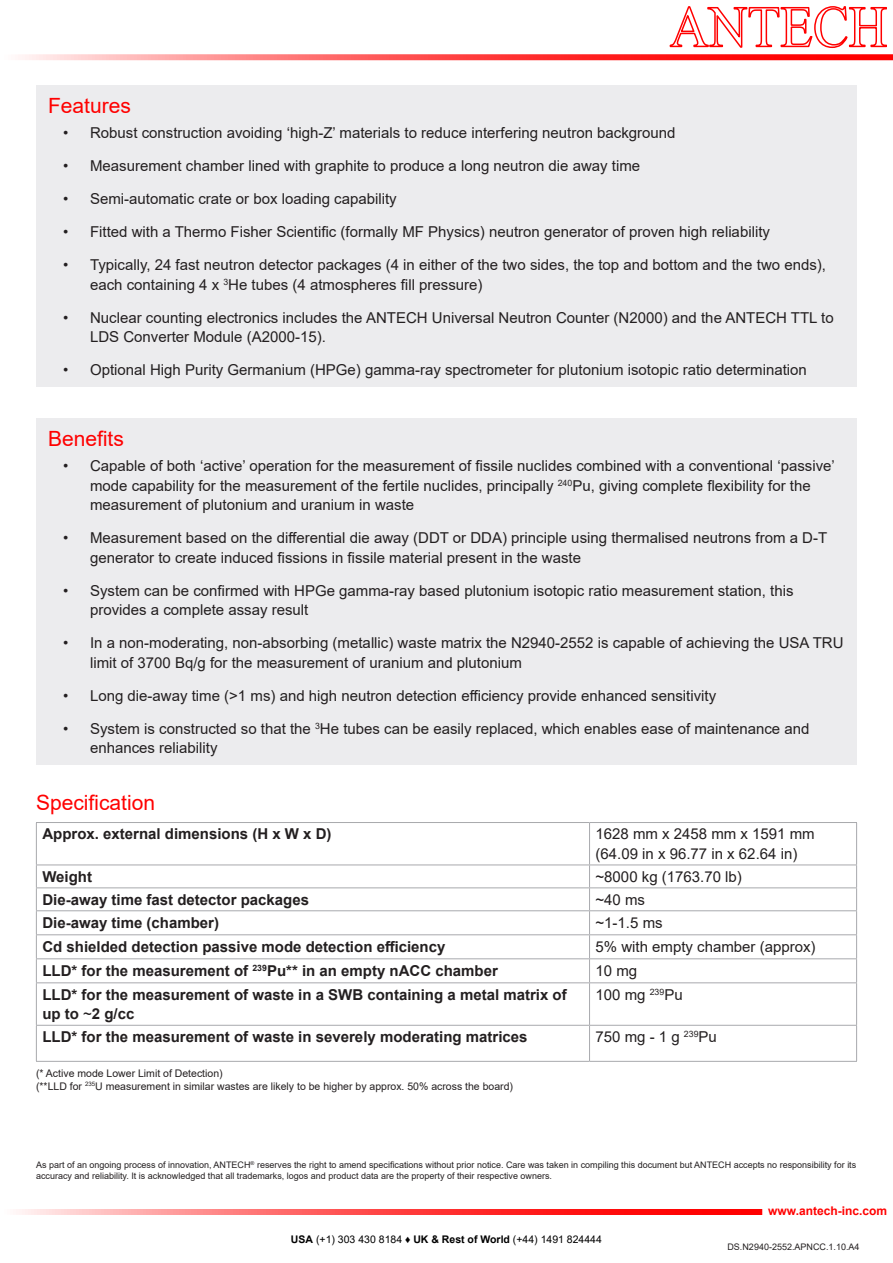
<style>
.page{position:relative;width:893px;height:1263px;background:#fff}
.page>*{position:absolute;margin:0;border:0;box-sizing:border-box;transform-origin:0 0}
.t1{font:21px "Arial";color:#f00}
.t2{font:15px/19.5px "Arial";color:#231f20}
.t3{font:700 15px/19.5px "Arial";color:#231f20}
.t4{font:700 12px "Arial";color:#f00}
.t5{font:10.5px "Arial";color:#231f20}
.t6{font:10.5px "Arial";color:#000}
.t7{font:9px/10.8px "Arial";color:#231f20}
.s1{font-weight:400}
.s2{font-weight:700}
</style>
<div class="page">
<svg style="left:19px;top:1209px;width:743px;height:6px;background:#ff5454"></svg>
<svg style="left:22px;top:54px;width:871px;height:6px;background:#ff5a5a"></svg>
<svg style="left:669px;top:6px;width:218px;height:42px"></svg>
<div style="left:36px;top:86px;width:821px;height:301px;background:#ececee"></div>
<div style="left:36px;top:418px;width:821px;height:347px;background:#ececee"></div>
<hr style="left:36px;top:822px;width:554px;height:1px;background:#a8a9ad">
<hr style="left:36px;top:823px;width:1px;height:41px;background:#a8a9ad">
<hr style="left:590px;top:822px;width:267px;height:1px;background:#a8a9ad">
<hr style="left:589px;top:823px;width:1px;height:41px;background:#a8a9ad">
<hr style="left:856px;top:823px;width:1px;height:41px;background:#a8a9ad">
<hr style="left:36px;top:864px;width:554px;height:1px;background:#a8a9ad">
<hr style="left:590px;top:864px;width:267px;height:1px;background:#a8a9ad">
<hr style="left:36px;top:887px;width:554px;height:1px;background:#a8a9ad">
<hr style="left:590px;top:887px;width:267px;height:1px;background:#a8a9ad">
<hr style="left:36px;top:910px;width:554px;height:1px;background:#a8a9ad">
<hr style="left:590px;top:910px;width:267px;height:1px;background:#a8a9ad">
<hr style="left:36px;top:934px;width:554px;height:1px;background:#a8a9ad">
<hr style="left:590px;top:934px;width:267px;height:1px;background:#a8a9ad">
<hr style="left:36px;top:958px;width:554px;height:1px;background:#a8a9ad">
<svg style="left:36px;top:865px;width:1px;height:117px"></svg>
<hr style="left:590px;top:958px;width:267px;height:1px;background:#a8a9ad">
<svg style="left:589px;top:865px;width:1px;height:117px"></svg>
<svg style="left:856px;top:865px;width:1px;height:117px"></svg>
<hr style="left:36px;top:982px;width:554px;height:1px;background:#a8a9ad">
<hr style="left:36px;top:983px;width:1px;height:42px;background:#a8a9ad">
<hr style="left:590px;top:982px;width:267px;height:1px;background:#a8a9ad">
<hr style="left:589px;top:983px;width:1px;height:42px;background:#a8a9ad">
<hr style="left:856px;top:983px;width:1px;height:42px;background:#a8a9ad">
<hr style="left:36px;top:1025px;width:554px;height:1px;background:#a8a9ad">
<hr style="left:36px;top:1026px;width:1px;height:35px;background:#a8a9ad">
<hr style="left:590px;top:1025px;width:267px;height:1px;background:#a8a9ad">
<hr style="left:589px;top:1026px;width:1px;height:35px;background:#a8a9ad">
<hr style="left:856px;top:1026px;width:1px;height:35px;background:#a8a9ad">
<hr style="left:36px;top:1061px;width:554px;height:1px;background:#a8a9ad">
<hr style="left:590px;top:1061px;width:267px;height:1px;background:#a8a9ad">
<p class="t1" style="left:48px;top:91px;width:84px">Features</p>
<p class="t2" style="left:63px;top:123px;width:614px">• Robust construction avoiding ‘high-Z’ materials to reduce interfering neutron background</p>
<p class="t2" style="left:63px;top:156px;width:579px">• Measurement chamber lined with graphite to produce a long neutron die away time</p>
<p class="t2" style="left:63px;top:189px;width:335px">• Semi-automatic crate or box loading capability</p>
<p class="t2" style="left:63px;top:222px;width:708px">• Fitted with a Thermo Fisher Scientific (formally MF Physics) neutron generator of proven high reliability</p>
<p class="t2" style="left:90px;top:255px;width:737px;text-indent:-27px">• Typically, 24 fast neutron detector packages (4 in either of the two sides, the top and bottom and the two ends), each containing 4 x <sup>3</sup>He tubes (4 atmospheres fill pressure)</p>
<p class="t2" style="left:90px;top:308px;width:745px;text-indent:-27px">• Nuclear counting electronics includes the ANTECH Universal Neutron Counter (N2000) and the ANTECH TTL to<br>LDS Converter Module (A2000-15).</p>
<p class="t2" style="left:63px;top:360px;width:745px">• Optional High Purity Germanium (HPGe) gamma-ray spectrometer for plutonium isotopic ratio determination</p>
<p class="t1" style="left:48px;top:424px;width:77px">Benefits</p>
<p class="t2" style="left:90px;top:456px;width:746px;text-indent:-27px">• Capable of both ‘active’ operation for the measurement of fissile nuclides combined with a conventional ‘passive’ mode capability for the measurement of the fertile nuclides, principally <sup>240</sup>Pu, giving complete flexibility for the measurement of plutonium and uranium in waste</p>
<p class="t2" style="left:90px;top:528px;width:739px;text-indent:-27px">• Measurement based on the differential die away (DDT or DDA) principle using thermalised neutrons from a D-T generator to create induced fissions in fissile material present in the waste</p>
<p class="t2" style="left:90px;top:580px;width:705px;text-indent:-27px">• System can be confirmed with HPGe gamma-ray based plutonium isotopic ratio measurement station, this provides a complete assay result</p>
<p class="t2" style="left:90px;top:633px;width:755px;text-indent:-27px">• In a non-moderating, non-absorbing (metallic) waste matrix the N2940-2552 is capable of achieving the USA TRU limit of 3700 Bq/g for the measurement of uranium and plutonium</p>
<p class="t2" style="left:63px;top:685px;width:655px">• Long die-away time (&gt;1 ms) and high neutron detection efficiency provide enhanced sensitivity</p>
<p class="t2" style="left:90px;top:718px;width:721px;text-indent:-27px">• System is constructed so that the <sup>3</sup>He tubes can be easily replaced, which enables ease of maintenance and enhances reliability</p>
<p class="t1" style="left:36px;top:788px;width:121px">Specification</p>
<p class="t3" style="left:42px;top:824px;width:291px">Approx. external dimensions (H x W x D)</p>
<p class="t2" style="left:596px;top:824px;width:221px">1628 mm x 2458 mm x 1591 mm</p>
<p class="t2" style="left:596px;top:844px;width:203px">(64.09 in x 96.77 in x 62.64 in)</p>
<p class="t3" style="left:42px;top:867px;width:51px">Weight</p>
<p class="t2" style="left:596px;top:867px;width:148px">~8000 kg (1763.70 lb)</p>
<p class="t3" style="left:42px;top:890px;width:268px">Die-away time fast detector packages</p>
<p class="t2" style="left:596px;top:890px;width:51px">~40 ms</p>
<p class="t3" style="left:42px;top:913px;width:178px">Die-away time (chamber)</p>
<p class="t2" style="left:596px;top:912px;width:69px">~1-1.5 ms</p>
<p class="t3" style="left:42px;top:937px;width:405px">Cd shielded detection passive mode detection efficiency</p>
<p class="t2" style="left:596px;top:937px;width:222px">5% with empty chamber (approx)</p>
<p class="t3" style="left:42px;top:961px;width:457px">LLD* for the measurement of <sup>239</sup>Pu** in an empty nACC chamber</p>
<p class="t2" style="left:596px;top:961px;width:43px">10 mg</p>
<p class="t3" style="left:42px;top:985px;width:526px">LLD* for the measurement of waste in a SWB containing a metal matrix of up to <span class="s1">~</span>2 g/cc</p>
<p class="t2" style="left:596px;top:985px;width:89px">100 mg <sup>239</sup>Pu</p>
<p class="t3" style="left:42px;top:1027px;width:487px">LLD* for the measurement of waste in severely moderating matrices</p>
<p class="t2" style="left:596px;top:1027px;width:123px">750 mg - 1 g <sup>239</sup>Pu</p>
<p class="t5" style="left:36px;top:1066px;width:188px">(* Active mode Lower Limit of Detection)</p>
<p class="t5" style="left:36px;top:1079px;width:479px">(**LLD for <sup>235</sup>U measurement in similar wastes are likely to be higher by approx. 50% across the board)</p>
<p class="t7" style="left:36px;top:1160px;width:822px">As part of an ongoing process of innovation, ANTECH<sup>®</sup> reserves the right to amend specifications without prior notice. Care was taken in compiling this document but ANTECH accepts no responsibility for its accuracy and reliability. It is acknowledged that all trademarks, logos and product data are the property of their respective owners.</p>
<p class="t6" style="left:291px;top:1232px;width:312px"><span class="s2">USA</span> (+1) 303 430 8184 ♦ <span class="s2">UK &amp; Rest of World</span> (+44) 1491 824444</p>
<p class="t4" style="left:768px;top:1202px;width:120px">www.antech-inc.com</p>
<p class="t7" style="left:727px;top:1241px;width:134px">DS.N2940-2552.APNCC.1.10.A4</p>
</div>
